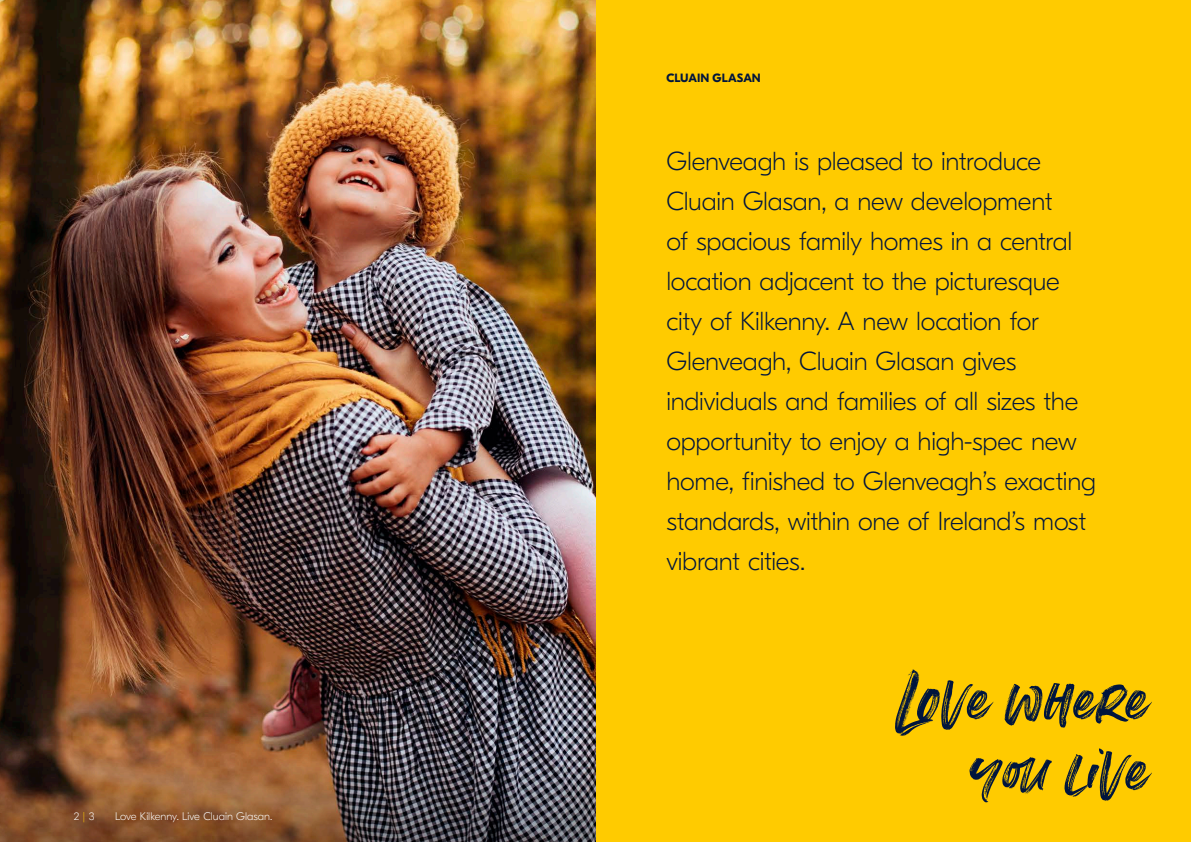
<style>
.page{position:relative;width:1191px;height:842px;background:#fff}
.page>*{position:absolute;margin:0;border:0;box-sizing:border-box;transform-origin:0 0}
.t1{font:96.8px/70.8px "Summer Loving";letter-spacing:.01em;color:#00153d;text-align:right}
.t2{font:100 26px/40px "GT Eesti Pro Display";letter-spacing:-.01em;color:#00153d}
.t3{font:700 12px "GT Eesti Pro Display";color:#00153d}
.t4{font:100 11px "GT Eesti Pro Display";color:#fff}
.s1{color:#ffcb00}
</style>
<div class="page">
<div style="left:595px;top:0;width:596px;height:842px;background:#ffcb00"></div>
<img style="left:0;top:0;width:595px;height:708px">
<img style="left:0;top:708px;width:595px;height:134px">
<p class="t4" style="left:74px;top:810px;width:22px">2 <span class="s1">|</span> 3</p>
<p class="t4" style="left:115px;top:810px;width:159px">Love Kilkenny. Live Cluain Glasan.</p>
<p class="t3" style="left:666px;top:71px;width:96px">CLUAIN GLASAN</p>
<p class="t2" style="left:666px;top:141px;width:431px">Glenveagh is pleased to introduce Cluain Glasan, a new development<br>of spacious family homes in a central location adjacent to the picturesque city of Kilkenny. A new location for Glenveagh, Cluain Glasan gives individuals and families of all sizes the opportunity to enjoy a high-spec new home, finished to Glenveagh’s exacting standards, within one of Ireland’s most vibrant cities.</p>
<h1 class="t1" style="left:894px;top:658px;width:254px">Love where you live</h1>
</div>
